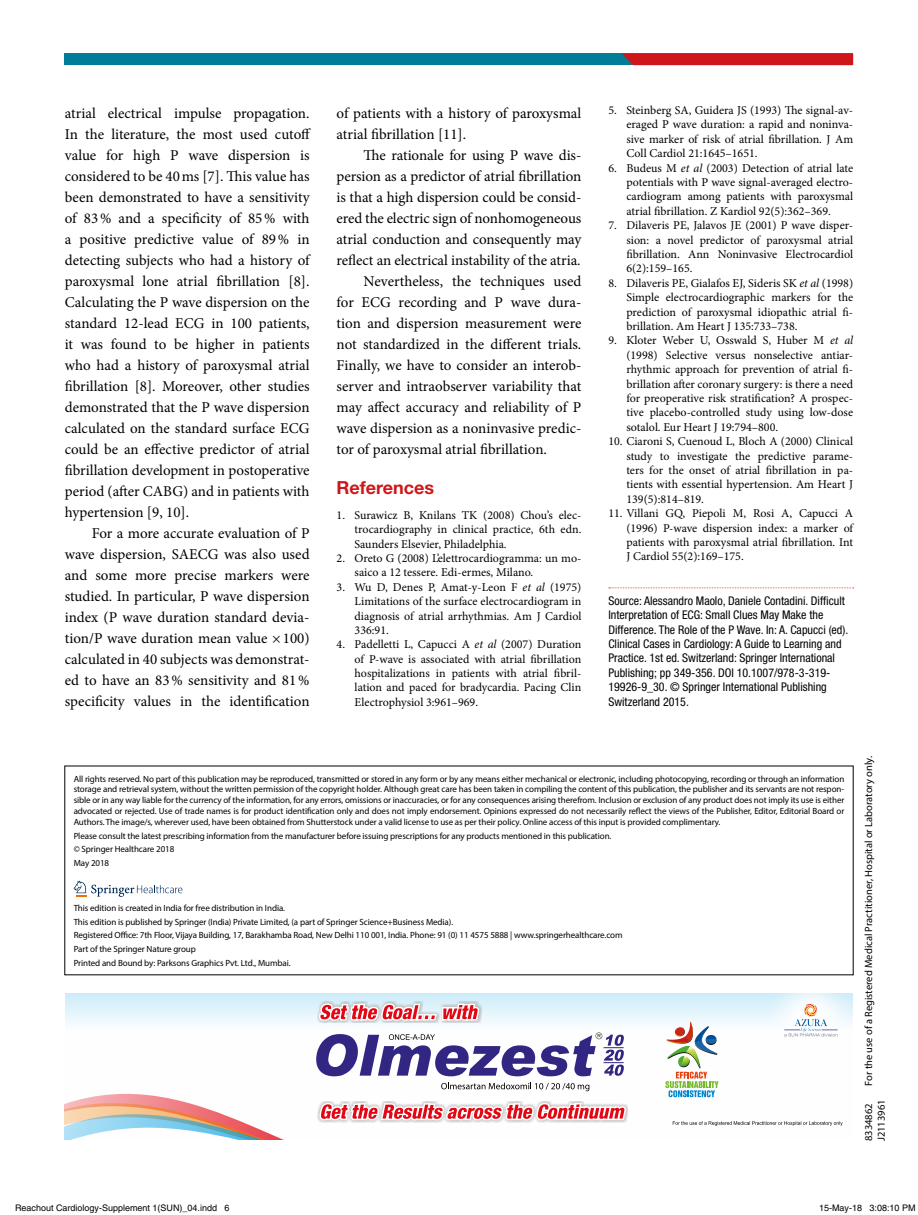
<style>
.page{position:relative;width:918px;height:1215px;background:#fff}
.page>*{position:absolute;margin:0;border:0;box-sizing:border-box;transform-origin:0 0}
.t1{font:700 18px "Helvetica Neue";color:#cd171a}
.t2{font:15px/21px "Minion Pro";letter-spacing:-.005em;color:#000;text-align:justify}
.t3{font:12px/14.4px "Minion Pro";color:#000;text-align:justify}
.t4{font:condensed 12px/14.4px "Helvetica Neue";color:#000}
.t5{font:10.5px "Myriad Pro";color:#000}
.t6{font:9px/13.8px "Myriad Pro";letter-spacing:-.01em;color:#000}
.t7{font:9px "Helvetica";color:#000}
.s1{font-style:italic}
</style>
<div class="page">
<div style="left:65px;top:54px;width:788px;height:11px;background:#007d97"></div>
<div style="left:622px;top:54px;width:231px;height:11px;background:#cd171a"></div>
<svg style="left:609px;top:588px;width:245px;height:1px"></svg>
<svg style="left:65px;top:993px;width:696px;height:132px"></svg>
<svg style="left:784px;top:1003px;width:54px;height:34px"></svg>
<img style="left:665px;top:1022px;width:54px;height:75px">
<svg style="left:673px;top:1121px;width:170px;height:5px"></svg>
<svg style="left:65px;top:995px;width:563px;height:144px"></svg>
<svg style="left:74px;top:881px;width:108px;height:16px"></svg>
<p class="t2" style="left:65px;top:103px;width:248px">atrial electrical impulse propagation.<br>In the literature, the most used cutoff value for high P wave dispersion is considered to be 40ms [7]. This value has been demonstrated to have a sensitivity of 83% and a specificity of 85% with a positive predictive value of 89% in detecting subjects who had a history of paroxysmal lone atrial fibrillation [8].<br>Calculating the P wave dispersion on the standard 12-lead ECG in 100 patients, it was found to be higher in patients who had a history of paroxysmal atrial fibrillation [8]. Moreover, other studies demonstrated that the P wave dispersion calculated on the standard surface ECG could be an effective predictor of atrial fibrillation development in postoperative period (after CABG) and in patients with hypertension [9, 10].</p>
<p class="t2" style="left:65px;top:523px;width:246px;text-indent:27px">For a more accurate evaluation of P wave dispersion, SAECG was also used and some more precise markers were studied. In particular, P wave dispersion index (P wave duration standard devia&shy;tion/P wave duration mean value ×100) calculated in 40 subjects was demonstrat&shy;ed to have an 83% sensitivity and 81% specificity values in the identification</p>
<p class="t2" style="left:337px;top:103px;width:246px">of patients with a history of paroxysmal atrial fibrillation [11].</p>
<p class="t2" style="left:364px;top:145px;width:219px">The rationale for using P wave dis-</p>
<p class="t2" style="left:337px;top:166px;width:246px">persion as a predictor of atrial fibrillation</p>
<p class="t2" style="left:337px;top:187px;width:246px">is that a high dispersion could be consid-</p>
<p class="t2" style="left:337px;top:208px;width:246px">ered the electric sign of nonhomogeneous</p>
<p class="t2" style="left:337px;top:229px;width:246px">atrial conduction and consequently may</p>
<p class="t2" style="left:337px;top:250px;width:246px">reflect an electrical instability of the atria.</p>
<p class="t2" style="left:364px;top:271px;width:219px">Nevertheless, the techniques used</p>
<p class="t2" style="left:337px;top:292px;width:246px">for ECG recording and P wave dura-</p>
<p class="t2" style="left:337px;top:313px;width:246px">tion and dispersion measurement were</p>
<p class="t2" style="left:337px;top:334px;width:246px">not standardized in the different trials.</p>
<p class="t2" style="left:337px;top:355px;width:246px">Finally, we have to consider an interob-</p>
<p class="t2" style="left:337px;top:376px;width:246px">server and intraobserver variability that</p>
<p class="t2" style="left:337px;top:397px;width:246px">may affect accuracy and reliability of P</p>
<p class="t2" style="left:337px;top:418px;width:246px">wave dispersion as a noninvasive predic-</p>
<p class="t2" style="left:337px;top:439px;width:212px">tor of paroxysmal atrial fibrillation.</p>
<h1 class="t1" style="left:337px;top:476px;width:99px">References</h1>
<p class="t3" style="left:355px;top:508px;width:228px;text-indent:-18px">1. Surawicz B, Knilans TK (2008) Chou’s elec&shy;trocardiography in clinical practice, 6th edn.<br>Saunders Elsevier, Philadelphia.</p>
<p class="t3" style="left:355px;top:551px;width:228px;text-indent:-18px">2. Oreto G (2008) L’elettrocardiogramma: un mo&shy;saico a 12 tessere. Edi-ermes, Milano.</p>
<p class="t3" style="left:355px;top:580px;width:228px;text-indent:-18px">3. Wu D, Denes P, Amat-y-Leon F <span class="s1">et al</span> (1975)<br>Limitations of the surface electrocardiogram in diagnosis of atrial arrhythmias. Am J Cardiol 336:91.</p>
<p class="t3" style="left:355px;top:637px;width:228px;text-indent:-18px">4. Padelletti L, Capucci A <span class="s1">et al</span> (2007) Duration of P-wave is associated with atrial fibrillation hospitalizations in patients with atrial fibril&shy;lation and paced for bradycardia. Pacing Clin Electrophysiol 3:961–969.</p>
<p class="t3" style="left:626px;top:103px;width:228px;text-indent:-18px">5. Steinberg SA, Guidera JS (1993) The signal-av&shy;eraged P wave duration: a rapid and noninva&shy;sive marker of risk of atrial fibrillation. J Am Coll Cardiol 21:1645–1651.</p>
<p class="t3" style="left:626px;top:161px;width:228px;text-indent:-18px">6. Budeus M <span class="s1">et al</span> (2003) Detection of atrial late potentials with P wave signal-averaged electro&shy;cardiogram among patients with paroxysmal atrial fibrillation. Z Kardiol 92(5):362–369.</p>
<p class="t3" style="left:626px;top:218px;width:228px;text-indent:-18px">7. Dilaveris PE, Jalavos JE (2001) P wave disper&shy;sion: a novel predictor of paroxysmal atrial fibrillation. Ann Noninvasive Electrocardiol 6(2):159–165.</p>
<p class="t3" style="left:626px;top:276px;width:228px;text-indent:-18px">8. Dilaveris PE, Gialafos EJ, Sideris SK <span class="s1">et al</span> (1998)<br>Simple electrocardiographic markers for the prediction of paroxysmal idiopathic atrial fi&shy;brillation. Am Heart J 135:733–738.</p>
<p class="t3" style="left:626px;top:333px;width:228px;text-indent:-18px">9. Kloter Weber U, Osswald S, Huber M <span class="s1">et al </span>(1998) Selective versus nonselective antiar&shy;rhythmic approach for prevention of atrial fi&shy;brillation after coronary surgery: is there a need for preoperative risk stratification? A prospec&shy;tive placebo-controlled study using low-dose sotalol. Eur Heart J 19:794–800.</p>
<p class="t3" style="left:626px;top:434px;width:228px;text-indent:-18px">10. Ciaroni S, Cuenoud L, Bloch A (2000) Clinical study to investigate the predictive parame&shy;ters for the onset of atrial fibrillation in pa&shy;tients with essential hypertension. Am Heart J 139(5):814–819.</p>
<p class="t3" style="left:626px;top:506px;width:228px;text-indent:-18px">11. Villani GQ, Piepoli M, Rosi A, Capucci A (1996) P-wave dispersion index: a marker of patients with paroxysmal atrial fibrillation. Int J Cardiol 55(2):169–175.</p>
<p class="t4" style="left:608px;top:593px;width:241px">Source: Alessandro Maolo, Daniele Contadini. Difficult Interpretation of ECG: Small Clues May Make the Difference. The Role of the P Wave. In: A. Capucci (ed).<br>Clinical Cases in Cardiology: A Guide to Learning and Practice. 1st ed. Switzerland: Springer International Publishing; pp 349-356. DOI 10.1007/978-3-319- 19926-9_30. © Springer International Publishing Switzerland 2015.</p>
<p class="t6" style="left:74px;top:773px;width:772px;line-height:10.8px;text-align:justify">All rights reserved. No part of this publication may be reproduced, transmitted or stored in any form or by any means either mechanical or electronic, including photocopying, recording or through an information storage and retrieval system, without the written permission of the copyright holder. Although great care has been taken in compiling the content of this publication, the publisher and its servants are not respon&shy;sible or in any way liable for the currency of the information, for any errors, omissions or inaccuracies, or for any consequences arising therefrom. Inclusion or exclusion of any product does not imply its use is either advocated or rejected. Use of trade names is for product identification only and does not imply endorsement. Opinions expressed do not necessarily reflect the views of the Publisher, Editor, Editorial Board or Authors. The image/s, wherever used, have been obtained from Shutterstock under a valid license to use as per their policy. Online access of this input is provided complimentary.</p>
<p class="t6" style="left:74px;top:829px;width:539px">Please consult the latest prescribing information from the manufacturer before issuing prescriptions for any products mentioned in this publication. © Springer Healthcare 2018<br>May 2018</p>
<p class="t6" style="left:74px;top:901px;width:550px">This edition is created in India for free distribution in India.<br>This edition is published by Springer (India) Private Limited, (a part of Springer Science+Business Media).<br>Registered Office: 7th Floor, Vijaya Building, 17, Barakhamba Road, New Delhi 110 001, India. Phone: 91 (0) 11 4575 5888 | www.springerhealthcare.com Part of the Springer Nature group<br>Printed and Bound by: Parksons Graphics Pvt. Ltd., Mumbai.</p>
<p class="t5" style="left:862px;top:1086px;width:331px;rotate:-90deg">For the use of a Registered Medical Practitioner, Hospital or Laboratory only.</p>
<p class="t5" style="left:875px;top:1141px;width:43px;rotate:-90deg">J2113961</p>
<p class="t5" style="left:862px;top:1141px;width:39px;rotate:-90deg">8334862</p>
<p class="t7" style="left:15px;top:1202px;width:216px">Reachout Cardiology-Supplement 1(SUN)_04.indd 6</p>
<p class="t7" style="left:819px;top:1202px;width:98px">15-May-18 3:08:10 PM</p>
</div>
